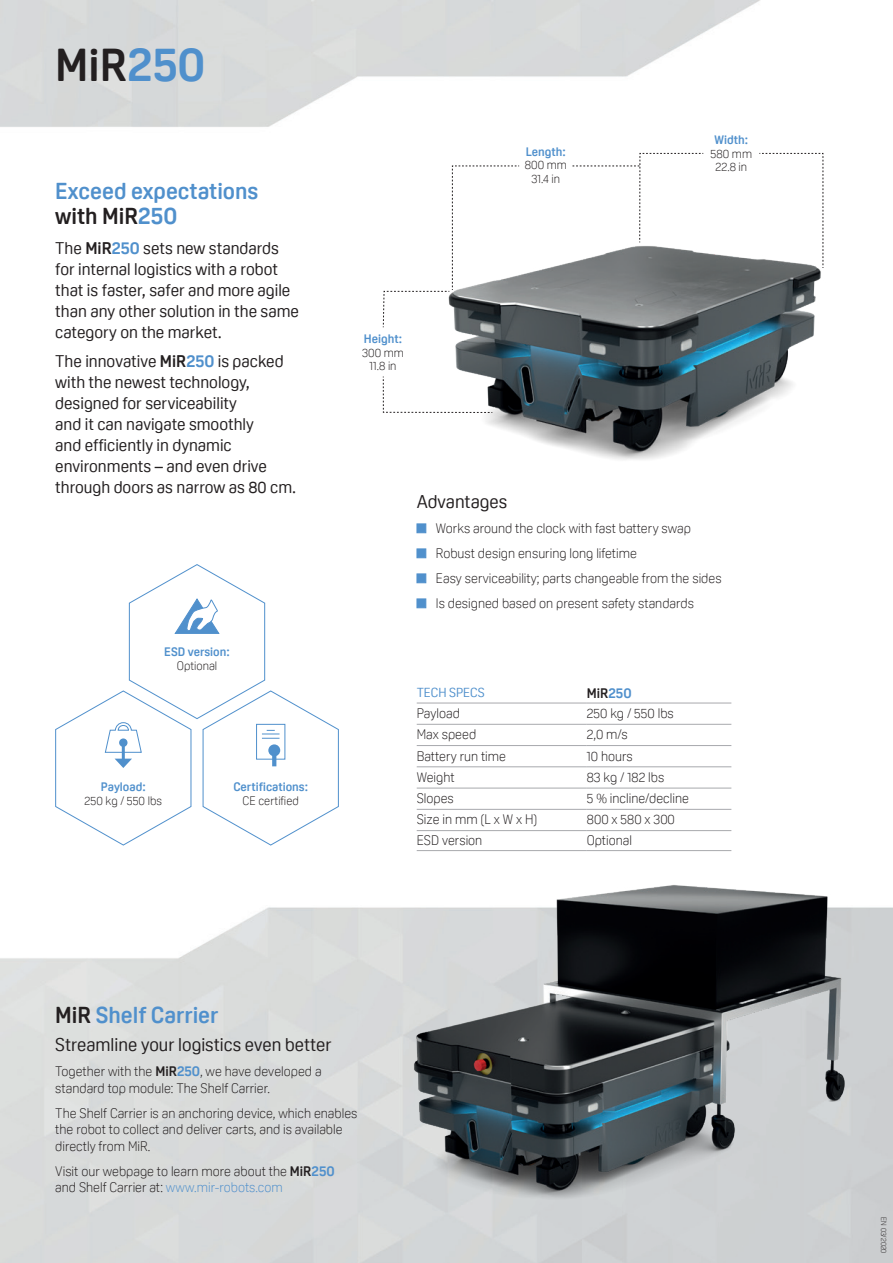
<style>
.page{position:relative;width:893px;height:1263px;background:#fff}
.page>*{position:absolute;margin:0;border:0;box-sizing:border-box;transform-origin:0 0}
.t1{font:700 45px "Oscine";color:#231f20}
.t2{font:700 22.5px/25.5px "Oscine";color:#5090cc}
.t3{font:18px "Oscine";color:#231f20}
.t4{font:16.5px/21px "Oscine";color:#231f20}
.t5{font:300 13.5px/16.5px "Oscine";color:#231f20}
.t6{font:700 13.5px "Oscine";color:#231f20}
.t7{font:12.75px "Oscine";color:#5090cc}
.t8{font:300 12px/13.5px "Oscine";color:#231f20;text-align:center}
.t9{font:700 12px "Oscine";color:#5090cc}
.t10{font:300 7.5px "Oscine";color:#231f20}
.s1{font-size:48px;color:#5090cc}
.s2{color:#231f20}
.s3{font-size:24px}
.s4{font-weight:700}
.s5{font-weight:700;font-size:17.25px;color:#5090cc}
.s6{font-size:14.25px;color:#5090cc}
.s7{font-weight:700;font-size:14.25px;color:#5090cc}
.s8{color:#5090cc}
</style>
<div class="page">
<img style="left:382px;top:245px;width:439px;height:216px">
<svg style="left:759px;top:153px;width:65px;height:115px"></svg>
<svg style="left:383px;top:376px;width:110px;height:37px"></svg>
<svg style="left:383px;top:165px;width:137px;height:163px"></svg>
<svg style="left:55px;top:564px;width:284px;height:282px"></svg>
<img style="left:365px;top:808px;width:519px;height:426px">
<div style="left:417px;top:524px;width:9px;height:9px;background:#5090cc"></div>
<div style="left:417px;top:549px;width:9px;height:9px;background:#5090cc"></div>
<div style="left:417px;top:574px;width:9px;height:9px;background:#5090cc"></div>
<div style="left:417px;top:599px;width:9px;height:9px;background:#5090cc"></div>
<hr style="left:417px;top:703px;width:170px;height:1px;background:#a8a9ad">
<hr style="left:587px;top:703px;width:144px;height:1px;background:#a8a9ad">
<hr style="left:417px;top:724px;width:170px;height:1px;background:#a8a9ad">
<hr style="left:587px;top:724px;width:144px;height:1px;background:#a8a9ad">
<hr style="left:417px;top:745px;width:170px;height:1px;background:#a8a9ad">
<hr style="left:587px;top:745px;width:144px;height:1px;background:#a8a9ad">
<hr style="left:417px;top:766px;width:170px;height:1px;background:#a8a9ad">
<hr style="left:587px;top:766px;width:144px;height:1px;background:#a8a9ad">
<hr style="left:417px;top:788px;width:170px;height:1px;background:#a8a9ad">
<hr style="left:587px;top:788px;width:144px;height:1px;background:#a8a9ad">
<hr style="left:417px;top:809px;width:170px;height:1px;background:#a8a9ad">
<hr style="left:587px;top:809px;width:144px;height:1px;background:#a8a9ad">
<hr style="left:417px;top:830px;width:170px;height:1px;background:#a8a9ad">
<hr style="left:587px;top:830px;width:144px;height:1px;background:#a8a9ad">
<hr style="left:417px;top:850px;width:170px;height:1px;background:#a8a9ad">
<hr style="left:587px;top:850px;width:144px;height:1px;background:#a8a9ad">
<svg style="left:572px;top:153px;width:132px;height:90px"></svg>
<h1 class="t1" style="left:55px;top:40px;width:152px">MiR<span class="s1">250</span></h1>
<h2 class="t2" style="left:55px;top:178px;width:205px">Exceed expectations <span class="s2">with MiR</span><span class="s3">250</span></h2>
<p class="t4" style="left:55px;top:238px;width:245px">The <span class="s4">MiR</span><span class="s5">250</span> sets new standards for internal logistics with a robot that is faster, safer and more agile than any other solution in the same category on the market.</p>
<p class="t4" style="left:55px;top:351px;width:242px">The innovative <span class="s4">MiR</span><span class="s5">250</span> is packed with the newest technology, designed for serviceability<br>and it can navigate smoothly<br>and efficiently in dynamic environments – and even drive through doors as narrow as 80 cm.</p>
<p class="t9" style="left:164px;top:645px;width:67px">ESD version:</p>
<p class="t8" style="left:177px;top:659px;width:42px">Optional</p>
<p class="t9" style="left:101px;top:780px;width:46px">Payload:</p>
<p class="t8" style="left:85px;top:794px;width:79px">250 kg / 550 lbs</p>
<p class="t9" style="left:233px;top:780px;width:76px">Certifications:</p>
<p class="t8" style="left:243px;top:794px;width:58px">CE certified</p>
<p class="t9" style="left:526px;top:145px;width:41px">Length:</p>
<p class="t8" style="left:525px;top:158px;width:44px">800 mm<br>31.4 in</p>
<p class="t9" style="left:715px;top:133px;width:35px">Width:</p>
<p class="t8" style="left:711px;top:147px;width:43px">580 mm<br>22.8 in</p>
<p class="t9" style="left:364px;top:332px;width:40px">Height:</p>
<p class="t8" style="left:362px;top:346px;width:43px">300 mm<br>11.8 in</p>
<h3 class="t3" style="left:417px;top:491px;width:92px">Advantages</h3>
<p class="t5" style="left:436px;top:516px;width:287px;line-height:25px">Works around the clock with fast battery swap Robust design ensuring long lifetime<br>Easy serviceability; parts changeable from the sides Is designed based on present safety standards</p>
<p class="t7" style="left:417px;top:685px;width:69px">TECH SPECS</p>
<p class="t6" style="left:587px;top:685px;width:46px">MiR<span class="s6">250</span></p>
<p class="t5" style="left:417px;top:705px;width:45px">Payload</p>
<p class="t5" style="left:587px;top:705px;width:89px">250 kg / 550 lbs</p>
<p class="t5" style="left:417px;top:726px;width:61px">Max speed</p>
<p class="t5" style="left:587px;top:726px;width:42px">2,0 m/s</p>
<p class="t5" style="left:417px;top:747px;width:91px">Battery run time</p>
<p class="t5" style="left:587px;top:747px;width:48px">10 hours</p>
<p class="t5" style="left:417px;top:769px;width:39px">Weight</p>
<p class="t5" style="left:587px;top:769px;width:79px">83 kg / 182 lbs</p>
<p class="t5" style="left:417px;top:790px;width:39px">Slopes</p>
<p class="t5" style="left:587px;top:790px;width:104px">5 % incline/decline</p>
<p class="t5" style="left:417px;top:811px;width:122px">Size in mm (L x W x H)</p>
<p class="t5" style="left:587px;top:811px;width:90px">800 x 580 x 300</p>
<p class="t5" style="left:417px;top:832px;width:67px">ESD version</p>
<p class="t5" style="left:587px;top:832px;width:47px">Optional</p>
<h2 class="t2" style="left:55px;top:1003px;width:165px"><span class="s2">MiR</span> Shelf Carrier</h2>
<h3 class="t3" style="left:55px;top:1035px;width:278px">Streamline your logistics even better</h3>
<p class="t5" style="left:55px;top:1063px;width:268px">Together with the <span class="s4">MiR</span><span class="s7">250</span>, we have developed a standard top module: The Shelf Carrier.</p>
<p class="t5" style="left:55px;top:1105px;width:304px">The Shelf Carrier is an anchoring device, which enables the robot to collect and deliver carts, and is available directly from MiR.</p>
<p class="t5" style="left:55px;top:1163px;width:281px">Visit our webpage to learn more about the <span class="s4">MiR</span><span class="s7">250 </span>and Shelf Carrier at: <span class="s8">www.mir-robots.com</span></p>
<p class="t10" style="left:888px;top:1217px;width:38px;rotate:90deg">EN 03/2020</p>
</div>
